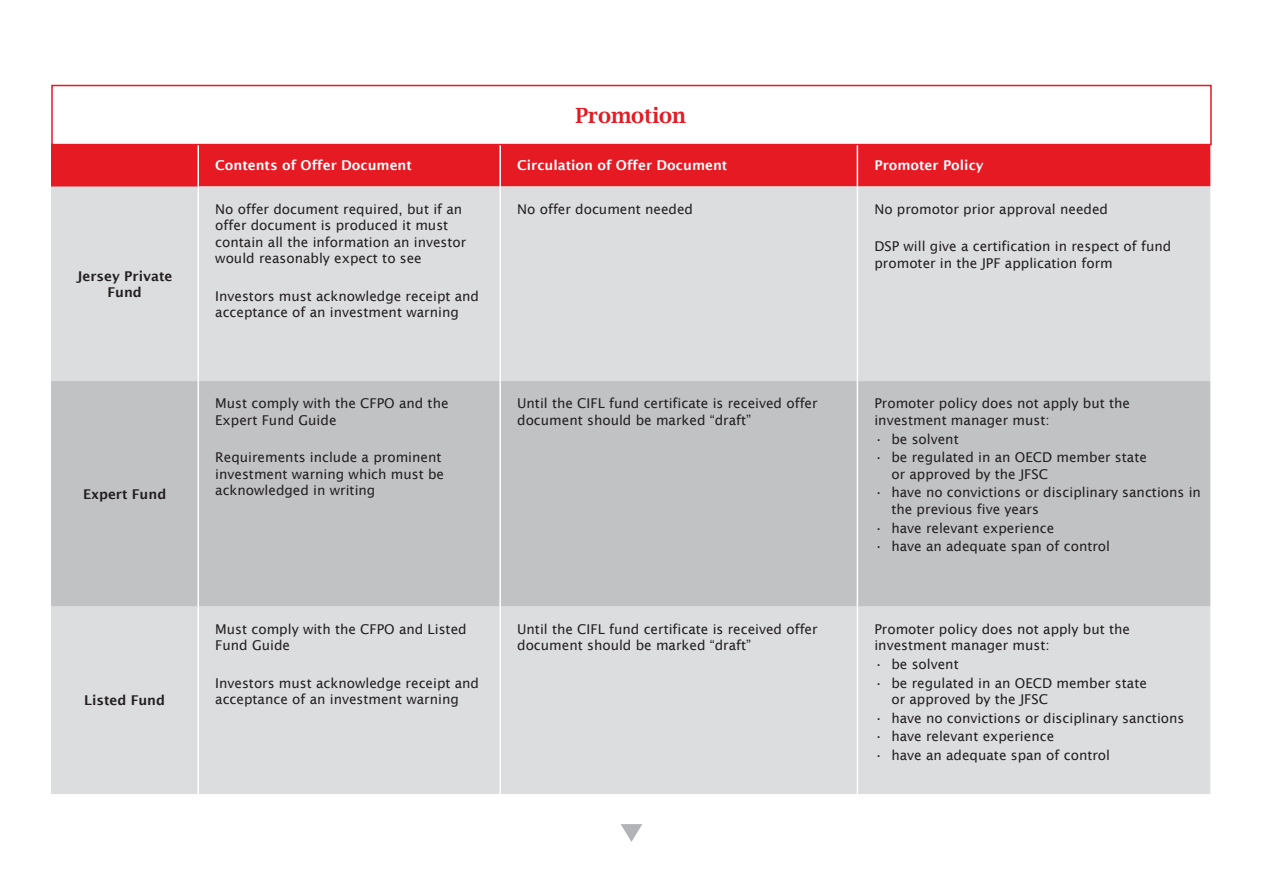
<style>
.page{position:relative;width:1263px;height:893px;background:#fff}
.page>*{position:absolute;margin:0;border:0;box-sizing:border-box;transform-origin:0 0}
.t1{font:600 21px "Lucida Bright";color:#e51a23}
.t2{font:13.5px/16.5px "Lucida Sans";color:#231f20}
.t3{font:600 13.5px "Lucida Sans";color:#fff}
.t4{font:600 13.5px/16.5px "Lucida Sans";color:#231f20;text-align:center}
</style>
<div class="page">
<div style="left:51px;top:144px;width:147px;height:42px;background:#e51a23"></div>
<div style="left:199px;top:145px;width:1011px;height:41px;background:#e51a23"></div>
<div style="left:51px;top:186px;width:1159px;height:608px;background:#dcdddf"></div>
<div style="left:51px;top:381px;width:1159px;height:225px;background:#c1c2c4"></div>
<hr style="left:197px;top:144px;width:2px;height:42px;background:#fff">
<hr style="left:499px;top:144px;width:2px;height:42px;background:#fff">
<hr style="left:857px;top:144px;width:1px;height:42px;background:#fff">
<hr style="left:499px;top:186px;width:2px;height:195px;background:#fff">
<hr style="left:857px;top:186px;width:1px;height:195px;background:#fff">
<hr style="left:197px;top:381px;width:2px;height:225px;background:#fff">
<hr style="left:499px;top:381px;width:2px;height:225px;background:#fff">
<hr style="left:857px;top:381px;width:1px;height:225px;background:#fff">
<hr style="left:197px;top:606px;width:2px;height:188px;background:#fff">
<hr style="left:499px;top:606px;width:2px;height:188px;background:#fff">
<hr style="left:857px;top:606px;width:1px;height:188px;background:#fff">
<hr style="left:197px;top:186px;width:2px;height:195px;background:#fff">
<svg style="left:621px;top:824px;width:21px;height:18px"></svg>
<div style="left:51px;top:85px;width:1161px;height:60px;border:2px solid #e51a23"></div>
<p class="t4" style="left:77px;top:268px;width:97px">Jersey Private<br>Fund</p>
<p class="t4" style="left:83px;top:486px;width:85px">Expert Fund</p>
<p class="t4" style="left:84px;top:692px;width:82px">Listed Fund</p>
<p class="t1" style="left:575px;top:104px;width:112px">Promotion</p>
<p class="t3" style="left:215px;top:158px;width:198px">Contents of Offer Document</p>
<p class="t3" style="left:517px;top:158px;width:212px">Circulation of Offer Document</p>
<p class="t3" style="left:874px;top:158px;width:111px">Promoter Policy</p>
<p class="t2" style="left:215px;top:201px;width:253px">No offer document required, but if an offer document is produced it must contain all the information an investor would reasonably expect to see</p>
<p class="t2" style="left:215px;top:288px;width:265px">Investors must acknowledge receipt and acceptance of an investment warning</p>
<p class="t2" style="left:215px;top:395px;width:235px">Must comply with the CFPO and the<br>Expert Fund Guide</p>
<p class="t2" style="left:215px;top:449px;width:230px">Requirements include a prominent investment warning which must be acknowledged in writing</p>
<p class="t2" style="left:215px;top:621px;width:253px">Must comply with the CFPO and Listed<br>Fund Guide</p>
<p class="t2" style="left:215px;top:674px;width:265px">Investors must acknowledge receipt and acceptance of an investment warning</p>
<p class="t2" style="left:517px;top:201px;width:177px">No offer document needed</p>
<p class="t2" style="left:874px;top:201px;width:235px">No promotor prior approval needed</p>
<p class="t2" style="left:874px;top:238px;width:298px">DSP will give a certification in respect of fund promoter in the JPF application form</p>
<p class="t2" style="left:517px;top:395px;width:302px">Until the CIFL fund certificate is received offer document should be marked “draft”</p>
<p class="t2" style="left:874px;top:395px;width:257px">Promoter policy does not apply but the investment manager must:</p>
<p class="t2" style="left:874px;top:430px;width:86px">• be solvent</p>
<p class="t2" style="left:891px;top:449px;width:257px;text-indent:-17px">• be regulated in an OECD member state or approved by the JFSC</p>
<p class="t2" style="left:891px;top:484px;width:311px;text-indent:-17px">• have no convictions or disciplinary sanctions in the previous five years</p>
<p class="t2" style="left:874px;top:519px;width:181px">• have relevant experience</p>
<p class="t2" style="left:874px;top:538px;width:237px">• have an adequate span of control</p>
<p class="t2" style="left:517px;top:621px;width:302px">Until the CIFL fund certificate is received offer document should be marked “draft”</p>
<p class="t2" style="left:874px;top:621px;width:257px">Promoter policy does not apply but the investment manager must:</p>
<p class="t2" style="left:874px;top:656px;width:86px">• be solvent</p>
<p class="t2" style="left:891px;top:674px;width:257px;text-indent:-17px">• be regulated in an OECD member state or approved by the JFSC</p>
<p class="t2" style="left:874px;top:710px;width:311px">• have no convictions or disciplinary sanctions</p>
<p class="t2" style="left:874px;top:728px;width:181px">• have relevant experience</p>
<p class="t2" style="left:874px;top:747px;width:237px">• have an adequate span of control</p>
</div>
